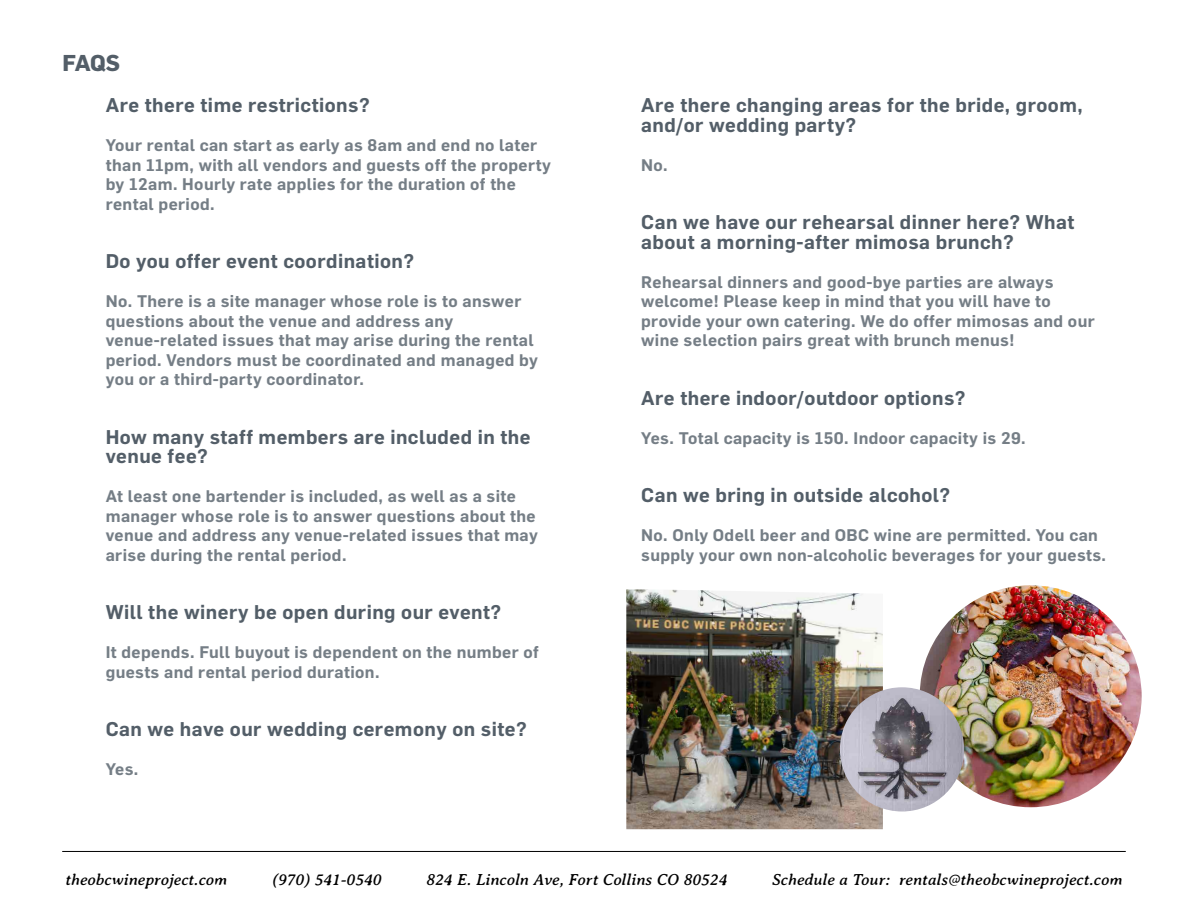
<style>
.page{position:relative;width:1188px;height:918px;background:#fff}
.page>*{position:absolute;margin:0;border:0;box-sizing:border-box;transform-origin:0 0}
.t1{font:700 22.5px "Flama";color:#535e68}
.t2{font:600 19.5px/19.5px "Flama";letter-spacing:.025em;color:#535e68}
.t3{font:600 16.5px/19.5px "Flama";letter-spacing:.025em;color:#757e86}
.t4{font:italic 16.5px "Averia Serif";color:#000}
</style>
<div class="page">
<img style="left:626px;top:590px;width:257px;height:239px">
<hr style="left:62px;top:851px;width:1064px;height:1px;background:#000">
<img style="left:920px;top:585px;width:222px;height:222px;border-radius:111px">
<img style="left:840px;top:687px;width:124px;height:125px;border-radius:62px">
<h1 class="t1" style="left:63px;top:50px;width:59px">FAQS</h1>
<p class="t2" style="left:106px;top:94px;width:265px">Are there time restrictions?</p>
<p class="t3" style="left:106px;top:134px;width:447px">Your rental can start as early as 8am and end no later than 11pm, with all vendors and guests off the property by 12am. Hourly rate applies for the duration of the rental period.</p>
<p class="t2" style="left:106px;top:250px;width:310px">Do you offer event coordination?</p>
<p class="t3" style="left:106px;top:290px;width:434px">No. There is a site manager whose role is to answer questions about the venue and address any venue-related issues that may arise during the rental period. Vendors must be coordinated and managed by you or a third-party coordinator.</p>
<p class="t2" style="left:106px;top:426px;width:426px">How many staff members are included in the venue fee?</p>
<p class="t3" style="left:106px;top:485px;width:434px">At least one bartender is included, as well as a site manager whose role is to answer questions about the venue and address any venue-related issues that may arise during the rental period.</p>
<p class="t2" style="left:106px;top:601px;width:397px">Will the winery be open during our event?</p>
<p class="t3" style="left:106px;top:641px;width:435px">It depends. Full buyout is dependent on the number of guests and rental period duration.</p>
<p class="t2" style="left:106px;top:718px;width:423px">Can we have our wedding ceremony on site?</p>
<p class="t3" style="left:106px;top:758px;width:34px">Yes.</p>
<p class="t2" style="left:641px;top:94px;width:443px">Are there changing areas for the bride, groom, and/or wedding party?</p>
<p class="t3" style="left:641px;top:154px;width:28px">No.</p>
<p class="t2" style="left:641px;top:211px;width:435px">Can we have our rehearsal dinner here? What about a morning-after mimosa brunch?</p>
<p class="t3" style="left:641px;top:271px;width:455px">Rehearsal dinners and good-bye parties are always welcome! Please keep in mind that you will have to provide your own catering. We do offer mimosas and our wine selection pairs great with brunch menus!</p>
<p class="t2" style="left:641px;top:387px;width:326px">Are there indoor/outdoor options?</p>
<p class="t3" style="left:641px;top:427px;width:386px">Yes. Total capacity is 150. Indoor capacity is 29.</p>
<p class="t2" style="left:641px;top:484px;width:311px">Can we bring in outside alcohol?</p>
<p class="t3" style="left:641px;top:524px;width:466px">No. Only Odell beer and OBC wine are permitted. You can supply your own non-alcoholic beverages for your guests.</p>
<p class="t4" style="left:65px;top:870px;width:164px">theobcwineproject.com</p>
<p class="t4" style="left:272px;top:870px;width:111px">(970) 541-0540</p>
<p class="t4" style="left:426px;top:870px;width:303px">824 E. Lincoln Ave, Fort Collins CO 80524</p>
<p class="t4" style="left:772px;top:870px;width:352px">Schedule a Tour: rentals@theobcwineproject.com</p>
</div>
